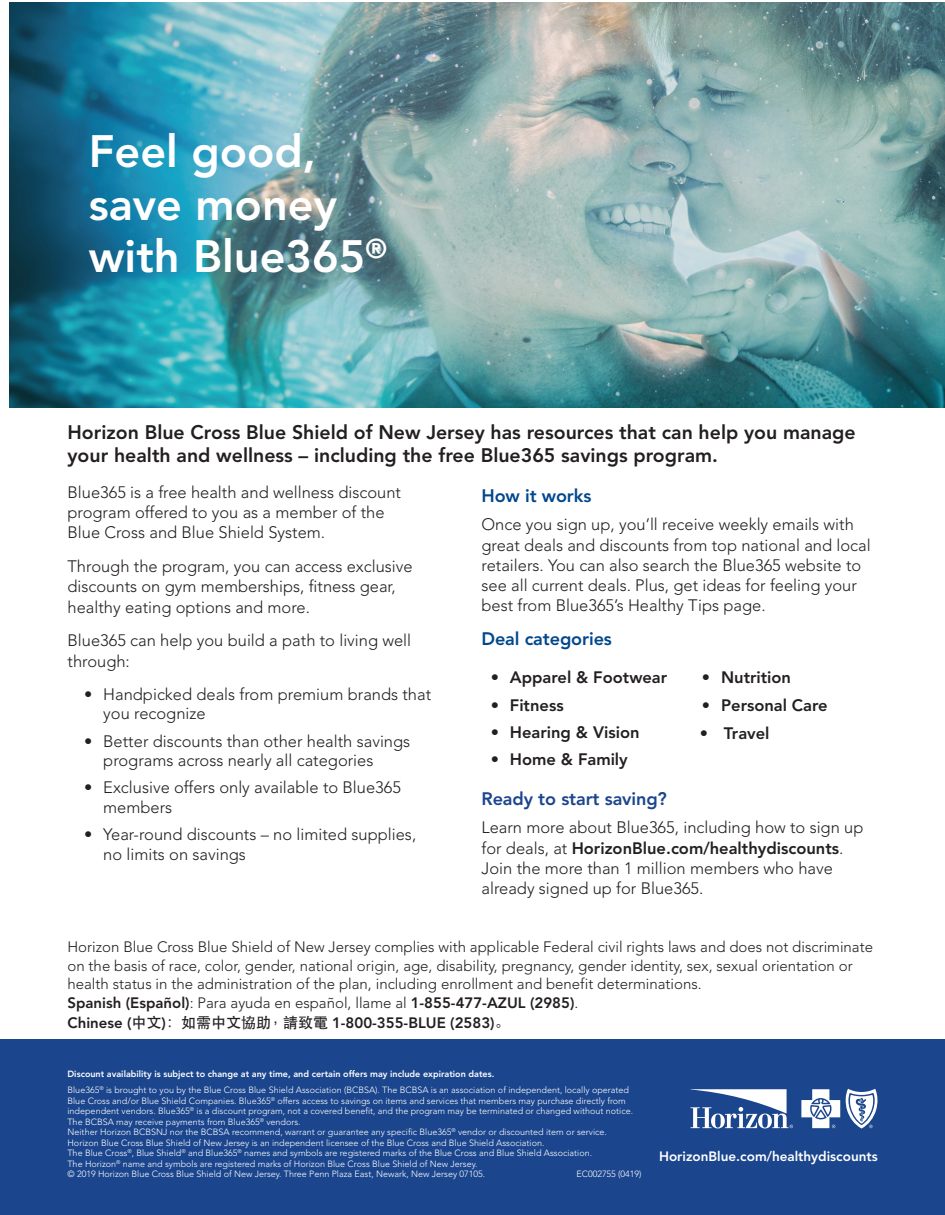
<style>
.page{position:relative;width:945px;height:1215px;background:#fff}
.page>*{position:absolute;margin:0;border:0;box-sizing:border-box;transform-origin:0 0}
.t1{font:800 45px/52.5px "Avenir";color:#fff}
.t2{font:800 19.5px/22.5px "Avenir";color:#231f20}
.t3{font:800 18px "Avenir";letter-spacing:-.005em;color:#01478d}
.t4{font:800 18px "Avenir";letter-spacing:-.005em;color:#1b458d}
.t5{font:300 16.5px/20.2px "Avenir";color:#231f20}
.t6{font:800 16.5px "Avenir";color:#231f20}
.t7{font:300 15px/18.6px "Avenir";color:#231f20}
.t8{font:800 15px "Avenir";color:#231f20}
.t9{font:800 13.5px "Avenir";color:#fff}
.t10{font:300 9px/10.5px "Avenir";color:#fff}
.s1{font-weight:300}
.s2{font-weight:800}
.s3{font-family:"ST Heiti";font-weight:400}
</style>
<div class="page">
<img style="left:9px;top:2px;width:936px;height:406px">
<div style="left:0;top:1040px;width:945px;height:175px;background:#1b458d"></div>
<svg style="left:691px;top:1089px;width:102px;height:39px"></svg>
<svg style="left:801px;top:1089px;width:76px;height:40px"></svg>
<h1 class="t1" style="left:89px;top:126px;width:300px">Feel good, save money with Blue365<sup>®</sup></h1>
<h2 class="t2" style="left:67px;top:421px;width:790px">Horizon Blue Cross Blue Shield of New Jersey has resources that can help you manage your health and wellness – including the free Blue365 savings program.</h2>
<h3 class="t5" style="left:67px;top:482px;width:335px">Blue365 is a free health and wellness discount program offered to you as a member of the<br>Blue Cross and Blue Shield System.</h3>
<h3 class="t5" style="left:67px;top:556px;width:347px">Through the program, you can access exclusive discounts on gym memberships, fitness gear, healthy eating options and more.</h3>
<h3 class="t5" style="left:68px;top:631px;width:345px">Blue365 can help you build a path to living well through:</h3>
<h3 class="t5" style="left:103px;top:684px;width:329px;line-height:19.5px;text-indent:-19px">• Handpicked deals from premium brands that you recognize</h3>
<h3 class="t5" style="left:103px;top:731px;width:309px;line-height:19.5px;text-indent:-19px">• Better discounts than other health savings programs across nearly all categories</h3>
<h3 class="t5" style="left:103px;top:778px;width:299px;line-height:19.5px;text-indent:-19px">• Exclusive offers only available to Blue365 members</h3>
<h3 class="t5" style="left:103px;top:825px;width:315px;line-height:19.5px;text-indent:-19px">• Year-round discounts – no limited supplies, no limits on savings</h3>
<h3 class="t3" style="left:482px;top:482px;width:111px">How it works</h3>
<p class="t5" style="left:481px;top:515px;width:391px">Once you sign up, you’ll receive weekly emails with great deals and discounts from top national and local retailers. You can also search the Blue365 website to see all current deals. Plus, get ideas for feeling your best from Blue365’s Healthy Tips page.</p>
<h3 class="t3" style="left:482px;top:625px;width:132px">Deal categories</h3>
<h3 class="t6" style="left:491px;top:665px;width:178px"><span class="s1">•</span> Apparel &amp; Footwear</h3>
<h3 class="t6" style="left:491px;top:692px;width:74px"><span class="s1">•</span> Fitness</h3>
<h3 class="t6" style="left:491px;top:719px;width:150px"><span class="s1">•</span> Hearing &amp; Vision</h3>
<h3 class="t6" style="left:491px;top:747px;width:139px"><span class="s1">•</span> Home &amp; Family</h3>
<h3 class="t6" style="left:702px;top:665px;width:91px"><span class="s1">•</span> Nutrition</h3>
<h3 class="t6" style="left:702px;top:692px;width:127px"><span class="s1">•</span> Personal Care</h3>
<h3 class="t6" style="left:700px;top:720px;width:71px"><span class="s1">•</span> Travel</h3>
<h3 class="t4" style="left:482px;top:785px;width:187px">Ready to start saving?</h3>
<h3 class="t5" style="left:481px;top:818px;width:383px">Learn more about Blue365, including how to sign up for deals, at <span class="s2">HorizonBlue.com/healthydiscounts</span>.<br>Join the more than 1 million members who have already signed up for Blue365.</h3>
<p class="t7" style="left:68px;top:938px;width:807px">Horizon Blue Cross Blue Shield of New Jersey complies with applicable Federal civil rights laws and does not discriminate on the basis of race, color, gender, national origin, age, disability, pregnancy, gender identity, sex, sexual orientation or health status in the administration of the plan, including enrollment and benefit determinations.<br><span class="s2">Spanish (Español)</span>: Para ayuda en español, llame al <span class="s2">1-855-477-AZUL (2985)</span>.</p>
<h3 class="t8" style="left:68px;top:1012px;width:444px">Chinese (<span class="s3">中文</span>)<span class="s3">：如需中文協助</span><sup>，</sup><span class="s3">請致電</span> 1-800-355-BLUE (2583)<span class="s3">。</span></h3>
<p class="t10" style="left:68px;top:1066px;width:563px;line-height:16.5px"><span class="s2">Discount availability is subject to change at any time, and certain offers may include expiration dates.<br></span>Blue365<sup>®</sup> is brought to you by the Blue Cross Blue Shield Association (BCBSA). The BCBSA is an association of independent, locally operated</p>
<p class="t10" style="left:67px;top:1096px;width:567px">Blue Cross and/or Blue Shield Companies. Blue365<sup>®</sup> offers access to savings on items and services that members may purchase directly from independent vendors. Blue365<sup>®</sup> is a discount program, not a covered benefit, and the program may be terminated or changed without notice.<br>The BCBSA may receive payments from Blue365<sup>®</sup> vendors.<br>Neither Horizon BCBSNJ nor the BCBSA recommend, warrant or guarantee any specific Blue365<sup>®</sup> vendor or discounted item or service.<br>Horizon Blue Cross Blue Shield of New Jersey is an independent licensee of the Blue Cross and Blue Shield Association.<br>The Blue Cross<sup>®</sup>, Blue Shield<sup>®</sup> and Blue365<sup>®</sup> names and symbols are registered marks of the Blue Cross and Blue Shield Association.<br>The Horizon<sup>®</sup> name and symbols are registered marks of Horizon Blue Cross Blue Shield of New Jersey.<br>© 2019 Horizon Blue Cross Blue Shield of New Jersey. Three Penn Plaza East, Newark, New Jersey 07105.</p>
<p class="t10" style="left:577px;top:1169px;width:66px">EC002755 (0419)</p>
<h3 class="t9" style="left:659px;top:1145px;width:220px">HorizonBlue.com/healthydiscounts</h3>
</div>
